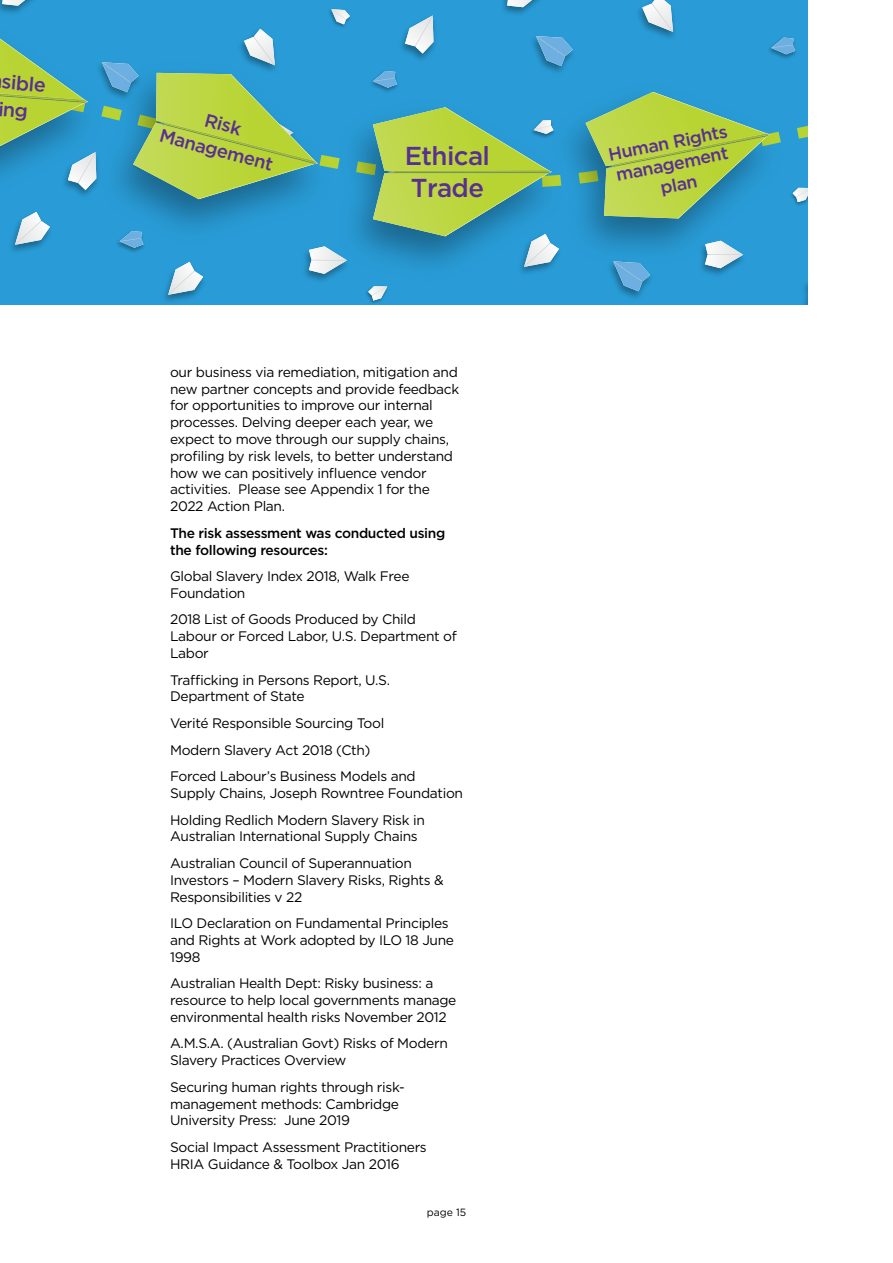
<style>
.page{position:relative;width:893px;height:1263px;background:#fff}
.page>*{position:absolute;margin:0;border:0;box-sizing:border-box;transform-origin:0 0}
.t1{font:500 25.95px/31px "Gotham";letter-spacing:-.025em;color:#5a2f92}
.t2{font:500 19.8px/27.8px "Gotham";color:#5a2f92}
.t3{font:500 18.45px/26.2px "Gotham";color:#5a2f92;text-align:center}
.t4{font:500 17.85px/21.5px "Gotham";color:#5a2f92;text-align:center}
.t5{font:13.8px/16.8px "Gotham";letter-spacing:-.025em;color:#000}
.t6{font:500 13.8px/16.8px "Gotham";letter-spacing:-.025em;color:#000}
.t7{font:10.5px "Gotham HTF";color:#000}
</style>
<div class="page">
<div style="left:0;top:0;width:808px;height:304px;background:#299cd7"></div>
<svg style="left:0;top:0;width:36px;height:6px"></svg>
<img style="left:620px;top:291px;width:23px;height:7px">
<svg style="left:618px;top:289px;width:26px;height:2px"></svg>
<img style="left:366px;top:294px;width:15px;height:10px">
<svg style="left:368px;top:294px;width:17px;height:7px"></svg>
<img style="left:329px;top:9px;width:17px;height:19px">
<svg style="left:331px;top:9px;width:19px;height:15px"></svg>
<img style="left:503px;top:0;width:29px;height:14px">
<svg style="left:505px;top:0;width:35px;height:7px"></svg>
<img style="left:404px;top:20px;width:31px;height:15px">
<svg style="left:405px;top:15px;width:28px;height:20px"></svg>
<img style="left:638px;top:7px;width:37px;height:28px">
<svg style="left:642px;top:0;width:32px;height:33px"></svg>
<img style="left:164px;top:289px;width:30px;height:13px">
<svg style="left:168px;top:289px;width:33px;height:7px"></svg>
<img style="left:804px;top:289px;width:4px;height:15px">
<svg style="left:11px;top:35px;width:797px;height:254px"></svg>
<img style="left:0;top:7px;width:102px;height:208px">
<img style="left:85px;top:51px;width:264px;height:205px">
<img style="left:325px;top:85px;width:258px;height:209px">
<img style="left:537px;top:70px;width:264px;height:206px">
<svg style="left:0;top:29px;width:96px;height:161px"></svg>
<svg style="left:102px;top:28px;width:216px;height:171px"></svg>
<svg style="left:373px;top:107px;width:186px;height:161px"></svg>
<svg style="left:585px;top:92px;width:185px;height:126px"></svg>
<h2 class="t2" style="left:2px;top:67px;width:47px;rotate:5deg">sible ing</h2>
<h3 class="t3" style="left:171px;top:96px;width:118px;rotate:15deg">Risk<br>Management</h3>
<h1 class="t1" style="left:405px;top:140px;width:87px">Ethical<br>Trade</h1>
<p class="t5" style="left:170px;top:363px;width:291px">our business via remediation, mitigation and new partner concepts and provide feedback for opportunities to improve our internal processes. Delving deeper each year, we expect to move through our supply chains, profiling by risk levels, to better understand how we can positively influence vendor activities. Please see Appendix 1 for the 2022 Action Plan.</p>
<p class="t6" style="left:170px;top:524px;width:277px">The risk assessment was conducted using the following resources:</p>
<p class="t5" style="left:170px;top:567px;width:241px">Global Slavery Index 2018, Walk Free<br>Foundation</p>
<p class="t5" style="left:170px;top:611px;width:288px">2018 List of Goods Produced by Child<br>Labour or Forced Labor, U.S. Department of<br>Labor</p>
<p class="t5" style="left:170px;top:671px;width:221px">Trafficking in Persons Report, U.S.<br>Department of State</p>
<p class="t5" style="left:170px;top:709px;width:247px;line-height:26.5px">Verité Responsible Sourcing Tool<br>Modern Slavery Act 2018 (Cth)<br>Forced Labour’s Business Models and</p>
<p class="t5" style="left:170px;top:779px;width:294px;line-height:26.5px">Supply Chains, Joseph Rowntree Foundation<br>Holding Redlich Modern Slavery Risk in</p>
<p class="t5" style="left:170px;top:823px;width:249px;line-height:26.5px">Australian International Supply Chains<br>Australian Council of Superannuation</p>
<p class="t5" style="left:170px;top:871px;width:275px">Investors – Modern Slavery Risks, Rights &amp;<br>Responsibilities v 22</p>
<p class="t5" style="left:170px;top:914px;width:286px">ILO Declaration on Fundamental Principles and Rights at Work adopted by ILO 18 June<br>1998</p>
<p class="t5" style="left:170px;top:975px;width:288px">Australian Health Dept: Risky business: a resource to help local governments manage environmental health risks November 2012</p>
<p class="t5" style="left:170px;top:1035px;width:279px">A.M.S.A. (Australian Govt) Risks of Modern<br>Slavery Practices Overview</p>
<p class="t5" style="left:170px;top:1078px;width:236px">Securing human rights through risk&shy;management methods: Cambridge<br>University Press: June 2019</p>
<p class="t5" style="left:170px;top:1138px;width:258px">Social Impact Assessment Practitioners<br>HRIA Guidance &amp; Toolbox Jan 2016</p>
<p class="t7" style="left:427px;top:1207px;width:41px">page 15</p>
<p class="t4" style="left:607px;top:144px;width:122px;rotate:-11deg">Human Rights management plan</p>
</div>
